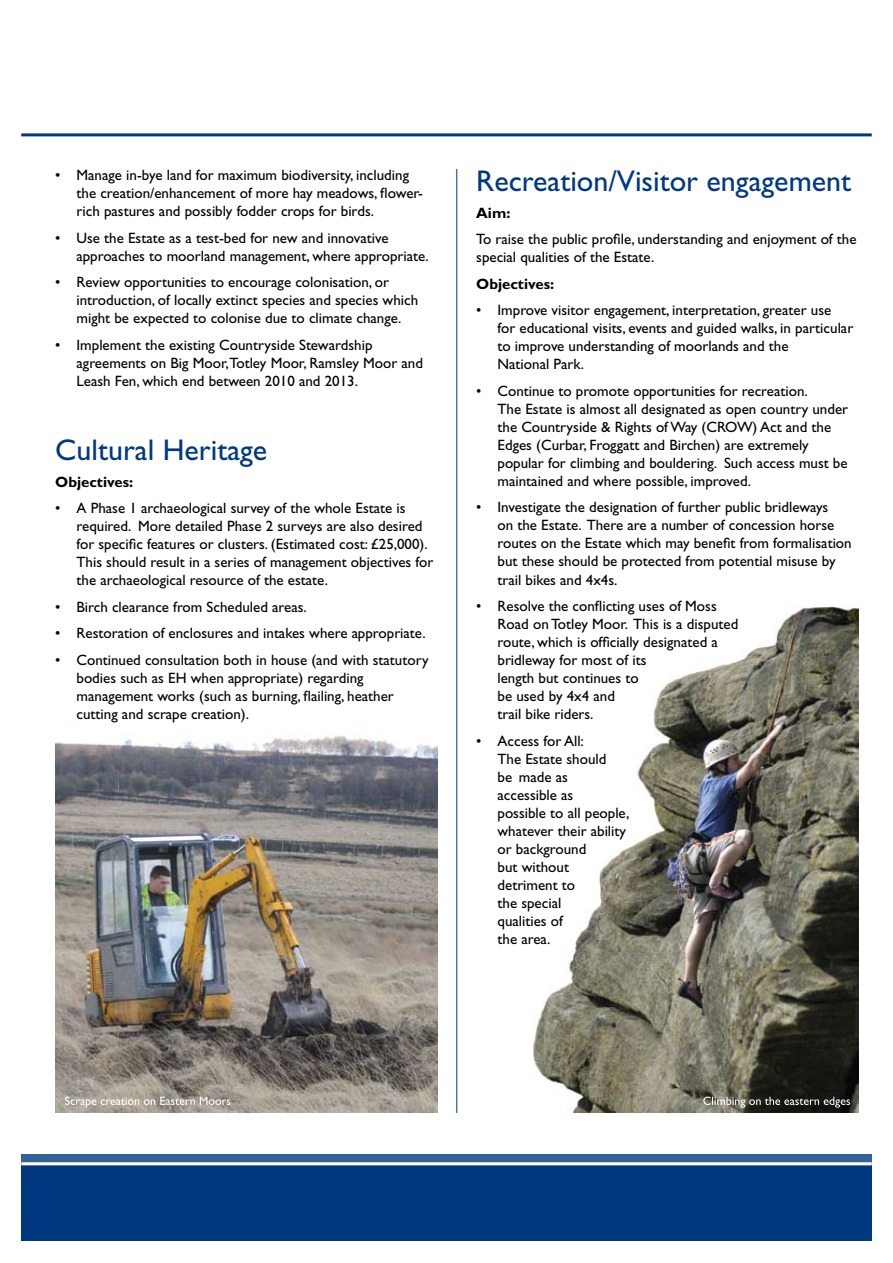
<style>
.page{position:relative;width:893px;height:1263px;background:#fff}
.page>*{position:absolute;margin:0;border:0;box-sizing:border-box;transform-origin:0 0}
.t1{font:30px "Gill Sans";color:#003882}
.t2{font:15px/18px "Gill Sans";color:#000}
.t3{font:700 15px "Gill Sans";color:#000}
</style>
<div class="page">
<div style="left:21px;top:1155px;width:851px;height:21px;background:#316495"></div>
<div style="left:21px;top:1163px;width:851px;height:77px;background:#003882"></div>
<hr style="left:21px;top:1163px;width:851px;height:2px;background:#fff">
<hr style="left:456px;top:169px;width:1px;height:944px;background:#003882">
<hr style="left:21px;top:134px;width:851px;height:2px;background:#003882">
<img style="left:55px;top:735px;width:383px;height:378px">
<img style="left:533px;top:606px;width:326px;height:507px">
<svg style="left:65px;top:1096px;width:165px;height:12px;background:#b4aea5"></svg>
<svg style="left:703px;top:1096px;width:147px;height:12px;background:#5a5953"></svg>
<p class="t2" style="left:77px;top:166px;width:348px;text-indent:-21px">• Manage in-bye land for maximum biodiversity, including the creation/enhancement of more hay meadows, flower&shy;rich pastures and possibly fodder crops for birds.</p>
<p class="t2" style="left:77px;top:229px;width:354px;text-indent:-21px">• Use the Estate as a test-bed for new and innovative approaches to moorland management, where appropriate.</p>
<p class="t2" style="left:77px;top:273px;width:343px;text-indent:-21px">• Review opportunities to encourage colonisation, or introduction, of locally extinct species and species which might be expected to colonise due to climate change.</p>
<p class="t2" style="left:77px;top:336px;width:348px;text-indent:-21px">• Implement the existing Countryside Stewardship agreements on Big Moor,Totley Moor, Ramsley Moor and<br>Leash Fen, which end between 2010 and 2013.</p>
<h1 class="t1" style="left:55px;top:433px;width:214px">Cultural Heritage</h1>
<p class="t3" style="left:55px;top:473px;width:79px">Objectives:</p>
<p class="t2" style="left:77px;top:499px;width:358px;text-indent:-21px">• A Phase 1 archaeological survey of the whole Estate is required. More detailed Phase 2 surveys are also desired for specific features or clusters. (Estimated cost: £25,000).<br>This should result in a series of management objectives for the archaeological resource of the estate.</p>
<p class="t2" style="left:55px;top:598px;width:253px">• Birch clearance from Scheduled areas.</p>
<p class="t2" style="left:55px;top:624px;width:372px">• Restoration of enclosures and intakes where appropriate.</p>
<p class="t2" style="left:77px;top:651px;width:354px;text-indent:-21px">• Continued consultation both in house (and with statutory bodies such as EH when appropriate) regarding management works (such as burning, flailing, heather cutting and scrape creation).</p>
<h1 class="t1" style="left:476px;top:164px;width:376px">Recreation/Visitor engagement</h1>
<p class="t3" style="left:476px;top:204px;width:36px">Aim:</p>
<p class="t2" style="left:476px;top:230px;width:382px">To raise the public profile, understanding and enjoyment of the special qualities of the Estate.</p>
<p class="t3" style="left:476px;top:275px;width:79px">Objectives:</p>
<p class="t2" style="left:497px;top:301px;width:357px;text-indent:-21px">• Improve visitor engagement, interpretation, greater use<br>for educational visits, events and guided walks, in particular to improve understanding of moorlands and the<br>National Park.</p>
<p class="t2" style="left:497px;top:382px;width:352px;text-indent:-21px">• Continue to promote opportunities for recreation.<br>The Estate is almost all designated as open country under the Countryside &amp; Rights of Way (CROW) Act and the Edges (Curbar, Froggatt and Birchen) are extremely popular for climbing and bouldering. Such access must be maintained and where possible, improved.</p>
<p class="t2" style="left:497px;top:498px;width:356px;text-indent:-21px">• Investigate the designation of further public bridleways<br>on the Estate. There are a number of concession horse routes on the Estate which may benefit from formalisation but these should be protected from potential misuse by trail bikes and 4x4s.</p>
<p class="t2" style="left:497px;top:597px;width:242px;text-indent:-21px">• Resolve the conflicting uses of Moss<br>Road on Totley Moor. This is a disputed route, which is officially designated a bridleway for most of its<br>length but continues to<br>be used by 4x4 and<br>trail bike riders.</p>
<p class="t2" style="left:497px;top:731px;width:133px;text-indent:-21px">• Access for All:<br>The Estate should<br>be made as accessible as<br>possible to all people, whatever their ability or background<br>but without detriment to<br>the special<br>qualities of<br>the area.</p>
</div>
